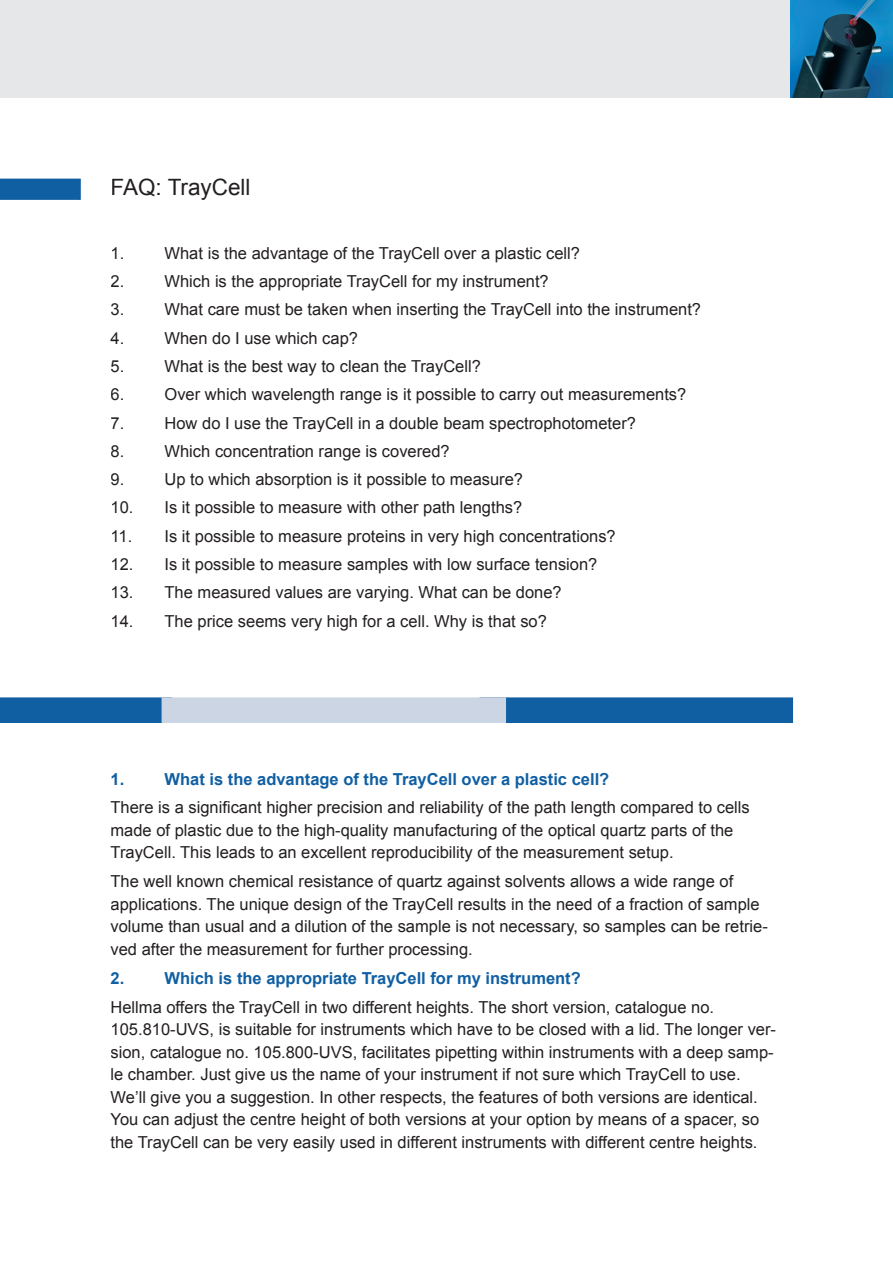
<style>
.page{position:relative;width:893px;height:1263px;background:#fff}
.page>*{position:absolute;margin:0;border:0;box-sizing:border-box;transform-origin:0 0}
.t1{font:22.5px "Arial";color:#231f20}
.t2{font:16.5px/22.5px "Arial";color:#231f20}
.t3{font:700 16.5px "Arial";color:#105fa3}
</style>
<div class="page">
<div style="left:0;top:0;width:791px;height:98px;background:#e6e7e9"></div>
<img style="left:791px;top:0;width:102px;height:98px">
<div style="left:0;top:179px;width:81px;height:21px;background:#105fa3"></div>
<svg style="left:0;top:697px;width:793px;height:26px;background:#6393bf"></svg>
<h1 class="t1" style="left:111px;top:172px;width:142px">FAQ: TrayCell</h1>
<p class="t2" style="left:111px;top:242px;width:15px">1.</p>
<p class="t2" style="left:165px;top:242px;width:417px">What is the advantage of the TrayCell over a plastic cell?</p>
<p class="t2" style="left:111px;top:270px;width:15px">2.</p>
<p class="t2" style="left:165px;top:270px;width:386px">Which is the appropriate TrayCell for my instrument?</p>
<p class="t2" style="left:111px;top:298px;width:15px">3.</p>
<p class="t2" style="left:165px;top:298px;width:538px">What care must be taken when inserting the TrayCell into the instrument?</p>
<p class="t2" style="left:111px;top:327px;width:15px">4.</p>
<p class="t2" style="left:165px;top:327px;width:195px">When do I use which cap?</p>
<p class="t2" style="left:111px;top:355px;width:15px">5.</p>
<p class="t2" style="left:165px;top:355px;width:318px">What is the best way to clean the TrayCell?</p>
<p class="t2" style="left:111px;top:383px;width:15px">6.</p>
<p class="t2" style="left:165px;top:383px;width:523px">Over which wavelength range is it possible to carry out measurements?</p>
<p class="t2" style="left:111px;top:412px;width:15px">7.</p>
<p class="t2" style="left:165px;top:412px;width:473px">How do I use the TrayCell in a double beam spectrophotometer?</p>
<p class="t2" style="left:111px;top:440px;width:15px">8.</p>
<p class="t2" style="left:165px;top:440px;width:287px">Which concentration range is covered?</p>
<p class="t2" style="left:111px;top:468px;width:15px">9.</p>
<p class="t2" style="left:165px;top:468px;width:360px">Up to which absorption is it possible to measure?</p>
<p class="t2" style="left:111px;top:496px;width:413px">10. Is it possible to measure with other path lengths?</p>
<p class="t2" style="left:111px;top:525px;width:507px">11. Is it possible to measure proteins in very high concentrations?</p>
<p class="t2" style="left:111px;top:553px;width:488px">12. Is it possible to measure samples with low surface tension?</p>
<p class="t2" style="left:111px;top:581px;width:453px">13. The measured values are varying. What can be done?</p>
<p class="t2" style="left:111px;top:610px;width:438px">14. The price seems very high for a cell. Why is that so?</p>
<p class="t3" style="left:111px;top:768px;width:15px">1.</p>
<p class="t3" style="left:165px;top:768px;width:446px">What is the advantage of the TrayCell over a plastic cell?</p>
<p class="t2" style="left:111px;top:796px;width:641px">There is a significant higher precision and reliability of the path length compared to cells made of plastic due to the high-quality manufacturing of the optical quartz parts of the<br>TrayCell. This leads to an excellent reproducibility of the measurement setup.</p>
<p class="t2" style="left:111px;top:870px;width:659px">The well known chemical resistance of quartz against solvents allows a wide range of applications. The unique design of the TrayCell results in the need of a fraction of sample volume than usual and a dilution of the sample is not necessary, so samples can be retrie&shy;ved after the measurement for further processing.</p>
<p class="t3" style="left:111px;top:967px;width:15px">2.</p>
<p class="t3" style="left:165px;top:967px;width:418px">Which is the appropriate TrayCell for my instrument?</p>
<p class="t2" style="left:111px;top:996px;width:667px">Hellma offers the TrayCell in two different heights. The short version, catalogue no.<br>105.810-UVS, is suitable for instruments which have to be closed with a lid. The longer ver&shy;sion, catalogue no. 105.800-UVS, facilitates pipetting within instruments with a deep samp&shy;le chamber. Just give us the name of your instrument if not sure which TrayCell to use.<br>We’ll give you a suggestion. In other respects, the features of both versions are identical.<br>You can adjust the centre height of both versions at your option by means of a spacer, so the TrayCell can be very easily used in different instruments with different centre heights.</p>
</div>
